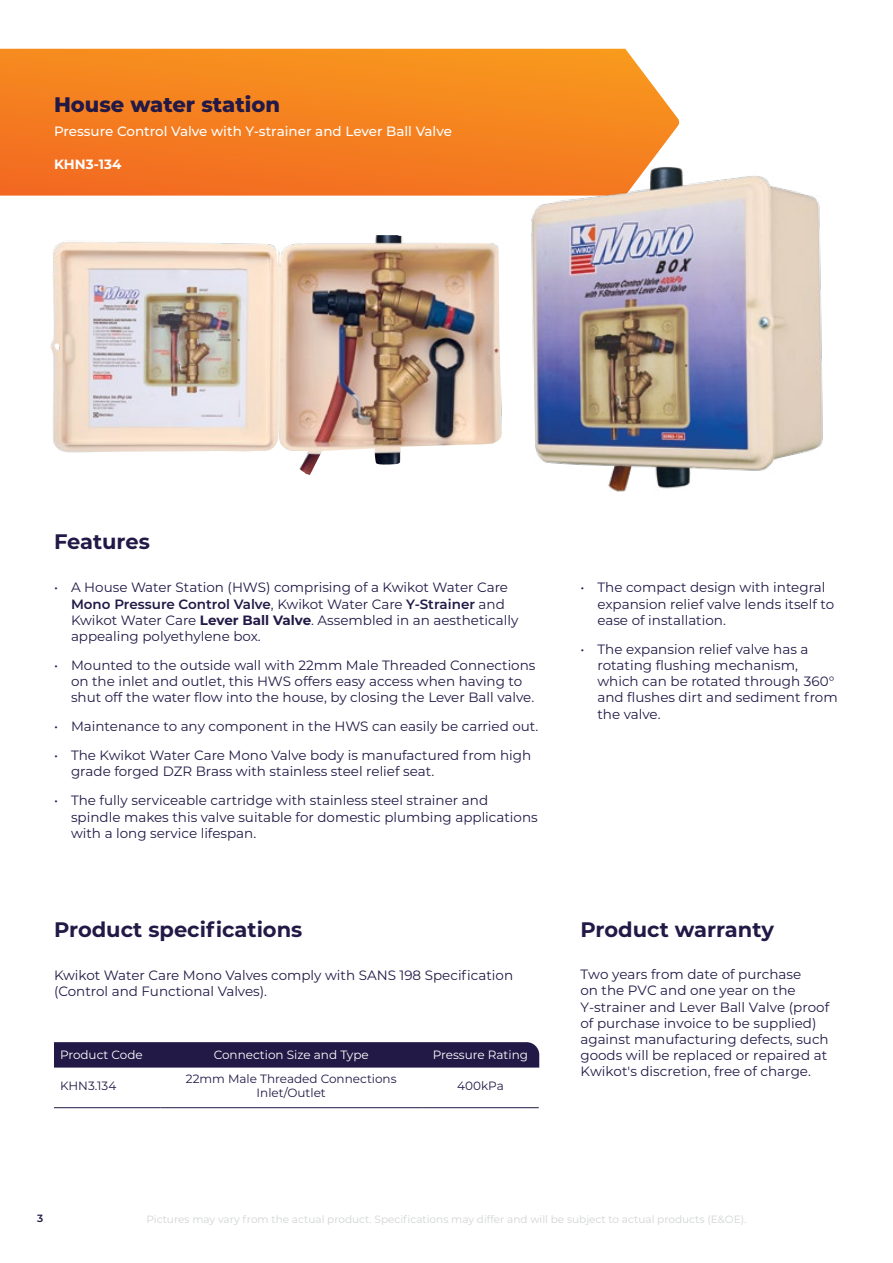
<style>
.page{position:relative;width:893px;height:1263px;background:#fff}
.page>*{position:absolute;margin:0;border:0;box-sizing:border-box;transform-origin:0 0}
.t1{font:700 21px "Montserrat";color:#221946}
.t2{font:800 21px "Montserrat";color:#221946}
.t3{font:13.5px/16.2px "Montserrat";color:#221946}
.t4{font:500 13.5px "Montserrat";color:#fff}
.t5{font:700 13.5px "Montserrat";color:#fff}
.t6{font:12px/14.4px "Montserrat";color:#221946;text-align:center}
.t7{font:12px "Montserrat";color:#fff}
.t8{font:10.5px "Montserrat";color:#d1d3d4}
.t9{font:600 10.5px "Montserrat";color:#221946}
.s1{font-weight:600}
.s2{font-weight:700}
</style>
<div class="page">
<div style="left:54px;top:1042px;width:485px;height:25px;background:#221946"></div>
<hr style="left:54px;top:1107px;width:106px;height:1px;background:#221946">
<hr style="left:160px;top:1107px;width:262px;height:1px;background:#221946">
<hr style="left:422px;top:1107px;width:117px;height:1px;background:#221946">
<svg style="left:0;top:49px;width:679px;height:147px;background:#f58525"></svg>
<img style="left:50px;top:235px;width:452px;height:240px">
<img style="left:516px;top:160px;width:307px;height:332px">
<h1 class="t2" style="left:54px;top:89px;width:227px">House water station</h1>
<p class="t4" style="left:54px;top:122px;width:399px">Pressure Control Valve with Y-strainer and Lever Ball Valve</p>
<p class="t5" style="left:54px;top:154px;width:69px">KHN3-134</p>
<h1 class="t1" style="left:54px;top:526px;width:97px">Features</h1>
<p class="t3" style="left:71px;top:579px;width:449px;text-indent:-17px">• A House Water Station (HWS) comprising of a Kwikot Water Care <span class="s1">Mono Pressure Control Valve</span>, Kwikot Water Care <span class="s1">Y-Strainer</span> and Kwikot Water Care <span class="s2">Lever Ball Valve</span>. Assembled in an aesthetically appealing polyethylene box.</p>
<p class="t3" style="left:71px;top:656px;width:466px;text-indent:-17px">• Mounted to the outside wall with 22mm Male Threaded Connections on the inlet and outlet, this HWS offers easy access when having to shut off the water flow into the house, by closing the Lever Ball valve.</p>
<p class="t3" style="left:54px;top:718px;width:486px">• Maintenance to any component in the HWS can easily be carried out.</p>
<p class="t3" style="left:71px;top:747px;width:462px;text-indent:-17px">• The Kwikot Water Care Mono Valve body is manufactured from high grade forged DZR Brass with stainless steel relief seat.</p>
<p class="t3" style="left:71px;top:792px;width:468px;text-indent:-17px">• The fully serviceable cartridge with stainless steel strainer and spindle makes this valve suitable for domestic plumbing applications with a long service lifespan.</p>
<p class="t3" style="left:597px;top:579px;width:238px;text-indent:-17px">• The compact design with integral expansion relief valve lends itself to ease of installation.</p>
<p class="t3" style="left:597px;top:640px;width:242px;text-indent:-17px">• The expansion relief valve has a rotating flushing mechanism, which can be rotated through 360° and flushes dirt and sediment from the valve.</p>
<h1 class="t1" style="left:54px;top:914px;width:250px">Product specifications</h1>
<h1 class="t1" style="left:580px;top:914px;width:195px">Product warranty</h1>
<p class="t3" style="left:54px;top:967px;width:461px">Kwikot Water Care Mono Valves comply with SANS 198 Specification (Control and Functional Valves).</p>
<p class="t3" style="left:580px;top:966px;width:250px">Two years from date of purchase<br>on the PVC and one year on the Y-strainer and Lever Ball Valve (proof of purchase invoice to be supplied) against manufacturing defects, such goods will be replaced or repaired at Kwikot's discretion, free of charge.</p>
<p class="t7" style="left:60px;top:1046px;width:84px">Product Code</p>
<p class="t7" style="left:214px;top:1046px;width:157px">Connection Size and Type</p>
<p class="t7" style="left:433px;top:1046px;width:97px">Pressure Rating</p>
<p class="t6" style="left:60px;top:1078px;width:58px">KHN3.134</p>
<p class="t6" style="left:186px;top:1071px;width:212px">22mm Male Threaded Connections<br>Inlet/Outlet</p>
<p class="t6" style="left:457px;top:1078px;width:48px">400kPa</p>
<p class="t9" style="left:37px;top:1211px;width:8px">3</p>
<p class="t8" style="left:147px;top:1212px;width:601px">Pictures may vary from the actual product. Specifications may differ and will be subject to actual products (E&amp;OE).</p>
</div>
